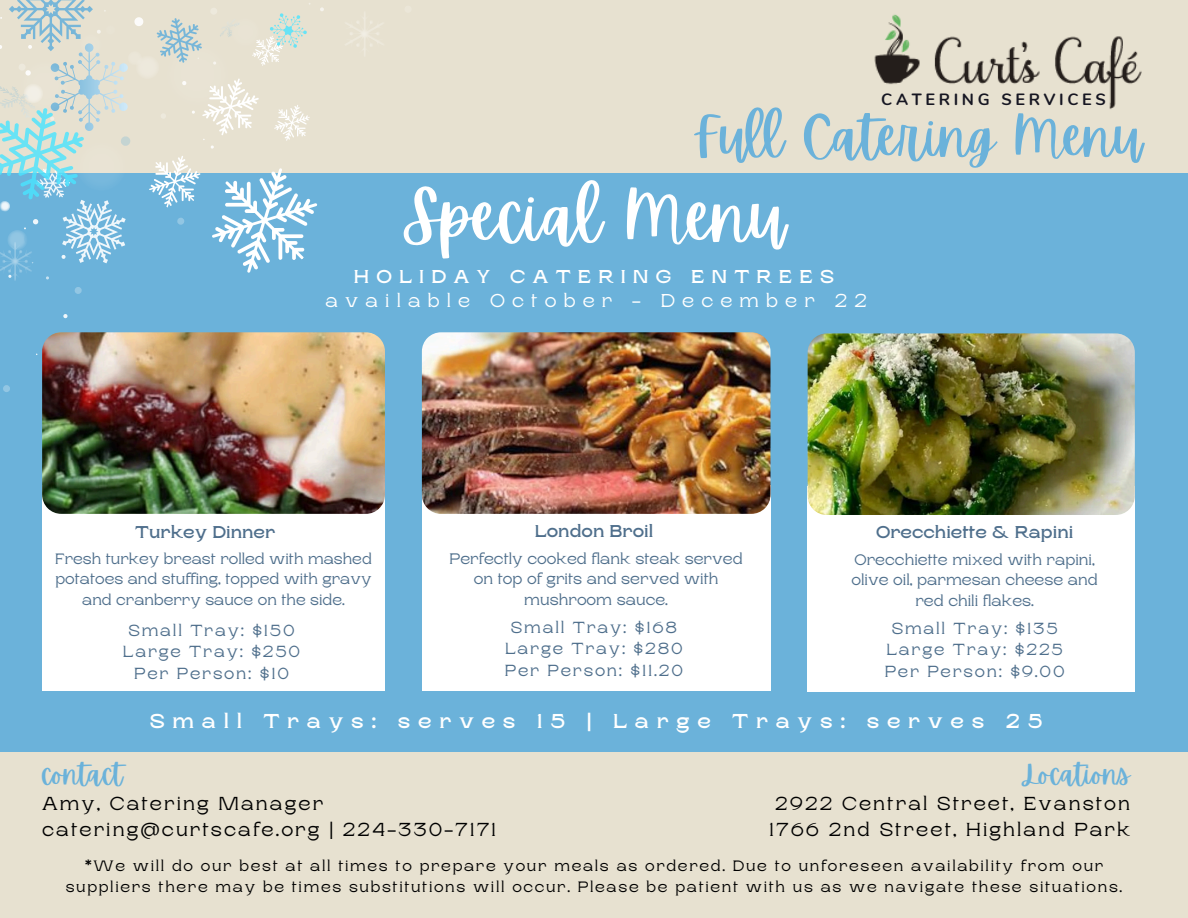
<style>
.page{position:relative;width:1188px;height:918px;background:#e7e1d0}
.page>*{position:absolute;margin:0;border:0;box-sizing:border-box;transform-origin:0 0}
.t1{font:69px "Apricots";color:#fff}
.t2{font:55.05px "Apricots";color:#6bb2da}
.t3{font:28.5px "Apricots";color:#6bb2da}
.t4{font:700 20.1px "Rasputin";letter-spacing:.385em;color:#fff}
.t5{font:18.75px/25.8px "Rasputin";letter-spacing:.11em;color:#000}
.t6{font:18.6px "Rasputin";letter-spacing:.385em;color:#fff}
.t7{font:700 18.6px "Rasputin";letter-spacing:.385em;color:#fff}
.t8{font:700 17.1px "Rasputin";color:#4f6f8c}
.t9{font:700 16.35px "Nunito";letter-spacing:.225em;color:#161622}
.t10{font:16.05px/21.3px "Rasputin";letter-spacing:.11em;color:#4f6f8c;text-align:center}
.t11{font:15.15px/20.2px "Rasputin";color:#4f6f8c;text-align:center}
.t12{font:15px/20.2px "Rasputin";letter-spacing:.11em;color:#000;text-align:center}
.t13{font:15px/20.2px "Rasputin";color:#4f6f8c;text-align:center}
</style>
<div class="page">
<div style="left:0;top:173px;width:1188px;height:579px;background:#6bb2da"></div>
<svg style="left:63px;top:314px;width:5px;height:4px"></svg>
<svg style="left:3px;top:385px;width:7px;height:7px"></svg>
<svg style="left:346px;top:13px;width:37px;height:42px"></svg>
<img style="left:874px;top:14px;width:268px;height:95px">
<div style="left:422px;top:485px;width:349px;height:206px;background:#fff"></div>
<img style="left:422px;top:332px;width:349px;height:182px">
<div style="left:42px;top:485px;width:343px;height:206px;background:#fff"></div>
<img style="left:42px;top:332px;width:343px;height:182px">
<div style="left:808px;top:486px;width:327px;height:206px;background:#fff"></div>
<img style="left:808px;top:333px;width:327px;height:182px">
<svg style="left:0;top:0;width:324px;height:294px"></svg>
<p class="t9" style="left:881px;top:88px;width:226px">CATERING SERVICES</p>
<p class="t2" style="left:694px;top:105px;width:450px">Full Catering Menu</p>
<h1 class="t1" style="left:403px;top:177px;width:384px">Special Menu</h1>
<h4 class="t7" style="left:354px;top:266px;width:482px">HOLIDAY CATERING ENTREES</h4>
<p class="t6" style="left:325px;top:291px;width:543px">available October - December 22</p>
<p class="t8" style="left:135px;top:523px;width:141px">Turkey Dinner</p>
<p class="t13" style="left:55px;top:549px;width:318px">Fresh turkey breast rolled with mashed potatoes and stuffing, topped with gravy and cranberry sauce on the side.</p>
<p class="t10" style="left:123px;top:620px;width:179px">Small Tray: $150<br>Large Tray: $250<br>Per Person: $10</p>
<h6 class="t8" style="left:535px;top:522px;width:120px">London Broil</h6>
<p class="t11" style="left:450px;top:549px;width:295px">Perfectly cooked flank steak served on top of grits and served with mushroom sauce.</p>
<p class="t10" style="left:511px;top:617px;width:168px">Small Tray: $168</p>
<p class="t10" style="left:505px;top:638px;width:179px">Large Tray: $280</p>
<p class="t10" style="left:505px;top:660px;width:180px">Per Person: $11.20</p>
<p class="t8" style="left:876px;top:523px;width:199px">Orecchiette &amp; Rapini</p>
<p class="t11" style="left:852px;top:550px;width:248px">Orecchiette mixed with rapini, olive oil, parmesan cheese and red chili flakes.</p>
<h5 class="t10" style="left:892px;top:618px;width:168px">Small Tray: $135</h5>
<h3 class="t10" style="left:887px;top:639px;width:178px">Large Tray: $225</h3>
<h6 class="t10" style="left:885px;top:661px;width:181px">Per Person: $9.00</h6>
<p class="t4" style="left:150px;top:710px;width:894px">Small Trays: serves 15 | Large Trays: serves 25</p>
<p class="t3" style="left:42px;top:757px;width:82px">contact</p>
<p class="t5" style="left:42px;top:791px;width:456px">Amy, Catering Manager catering@curtscafe.org | 224-330-7171</p>
<p class="t3" style="left:1023px;top:757px;width:109px">Locations</p>
<p class="t5" style="left:769px;top:791px;width:363px;text-align:center">2922 Central Street, Evanston<br>1766 2nd Street, Highland Park</p>
<p class="t12" style="left:66px;top:856px;width:1058px">*We will do our best at all times to prepare your meals as ordered. Due to unforeseen availability from our suppliers there may be times substitutions will occur. Please be patient with us as we navigate these situations.</p>
</div>
